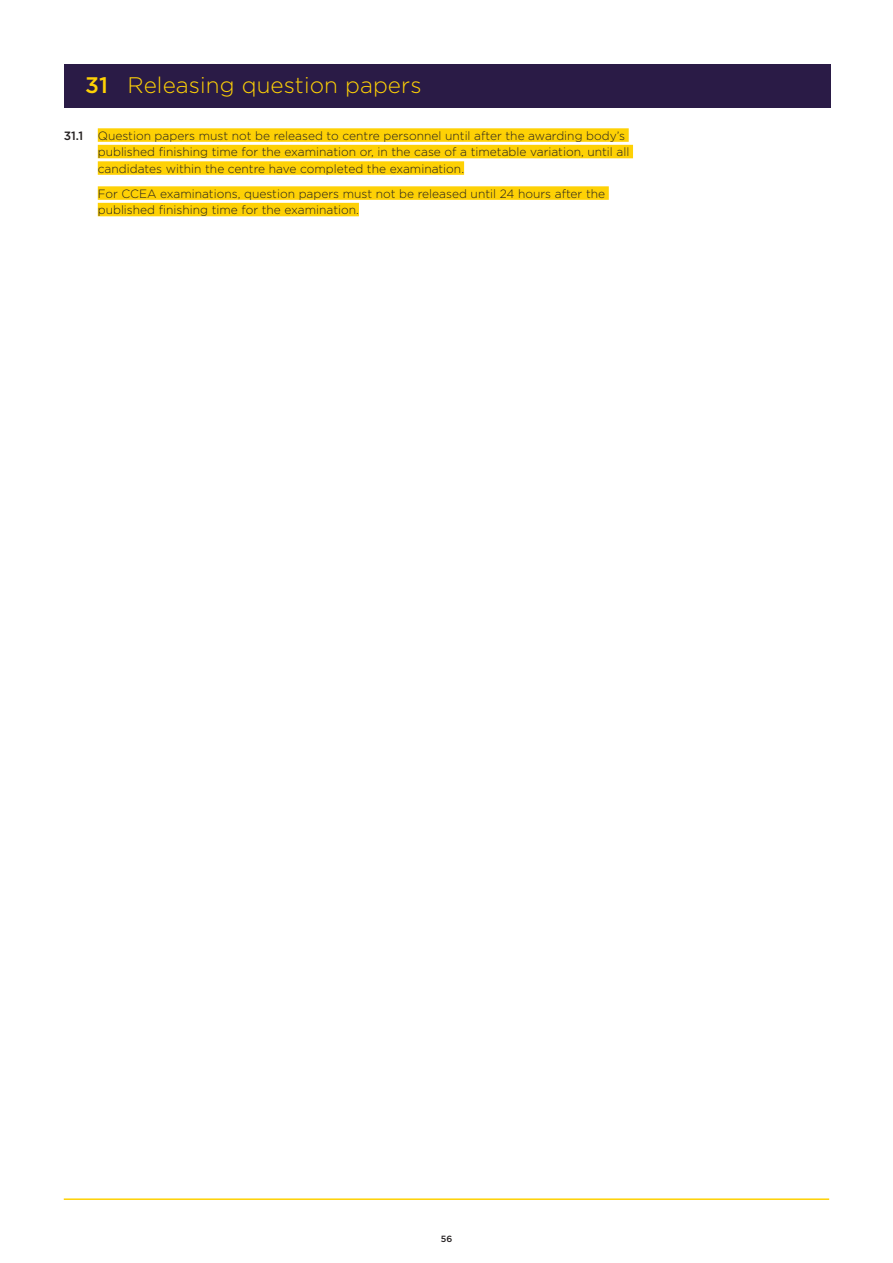
<style>
.page{position:relative;width:893px;height:1263px;background:#fff}
.page>*{position:absolute;margin:0;border:0;box-sizing:border-box;transform-origin:0 0}
.Heading_1_Bold{font:300 22.5px "Gotham";letter-spacing:.005em;color:#fed105}
.NEW_Sub_point{font:300 12px/16.5px "Gotham";color:#231f20}
.t1{font:500 9px "Gotham";color:#231f20}
.s1{font-weight:500}
</style>
<div class="page">
<hr style="left:64px;top:1198px;width:765px;height:2px;background:#fed105">
<div style="left:98px;top:128px;width:531px;height:14px;background:#fed105"></div>
<div style="left:98px;top:145px;width:535px;height:13px;background:#fed105"></div>
<div style="left:98px;top:161px;width:366px;height:14px;background:#fed105"></div>
<div style="left:98px;top:186px;width:511px;height:14px;background:#fed105"></div>
<div style="left:98px;top:203px;width:261px;height:13px;background:#fed105"></div>
<div style="left:64px;top:64px;width:767px;height:43px;background:#2a1b46"></div>
<p class="Heading_1_Bold" style="left:85px;top:73px;width:338px"><span class="s1">31</span> Releasing question papers</p>
<p class="NEW_Sub_point" style="left:98px;top:127px;width:533px;text-indent:-34px"><span class="s1">31.1</span> Question papers must not be released to centre personnel until after the awarding body’s published finishing time for the examination or, in the case of a timetable variation, until all candidates within the centre have completed the examination.</p>
<p class="NEW_Sub_point" style="left:98px;top:185px;width:509px">For CCEA examinations, question papers must not be released until 24 hours after the published finishing time for the examination.</p>
<p class="t1" style="left:441px;top:1233px;width:13px">56</p>
</div>
